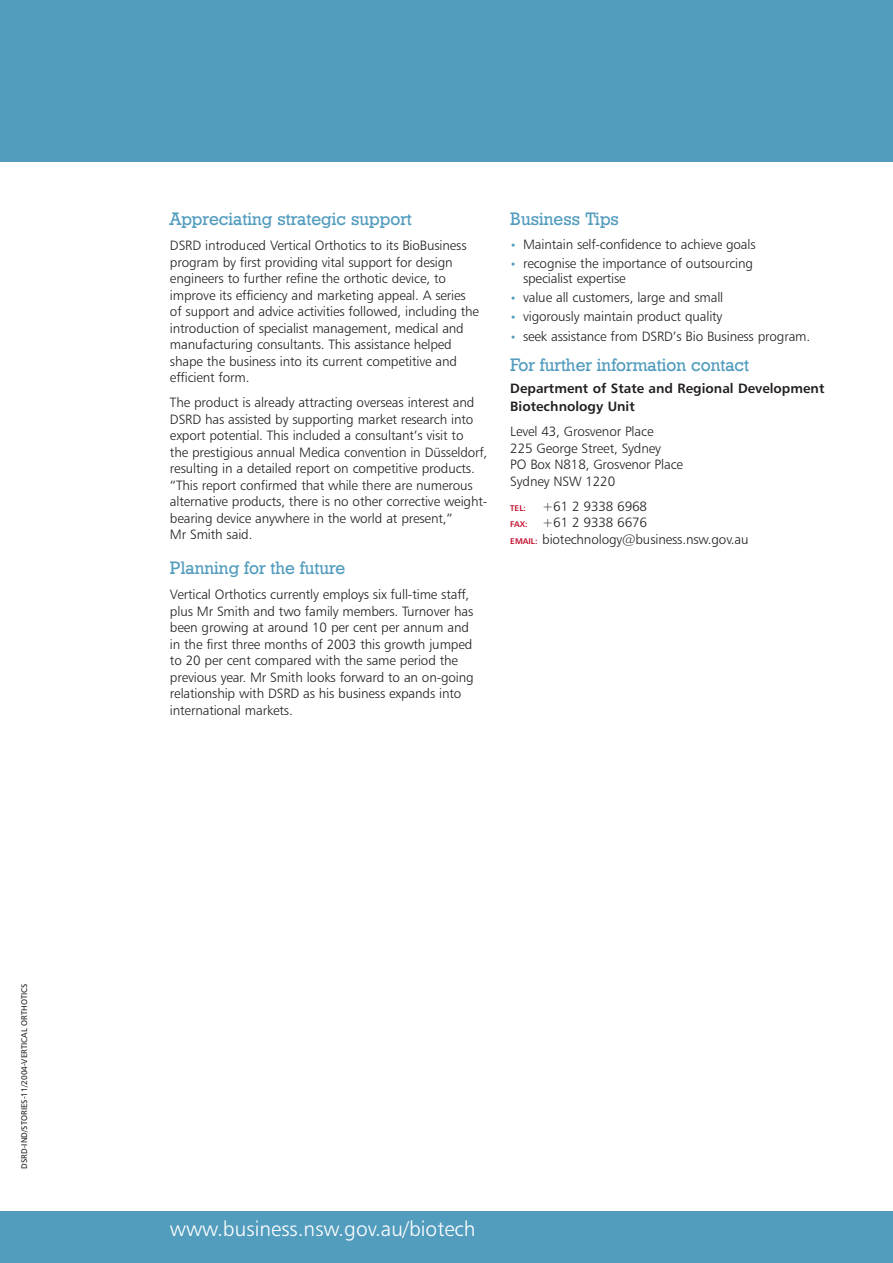
<style>
.page{position:relative;width:893px;height:1263px;background:#fff}
.page>*{position:absolute;margin:0;border:0;box-sizing:border-box;transform-origin:0 0}
.t1{font:21px "Humanist 777 BT Light B";color:#fff}
.t2{font:18px "Geometric Slab 712 BT Medium A";color:#529cbe}
.t3{font:13.5px/16.5px "Humanist 777 BT Light B";letter-spacing:-.01em;color:#231f20}
.t4{font:13.5px/17.7px "Humanist 777 BT Bold B";color:#231f20}
.t5{font:8.25px "Humanist 777 BT Roman B";color:#231f20}
.s1{font-size:10.5px;color:#529cbe}
.s2{font-family:"Humanist 777 BT Bold B";font-size:8.25px;color:#c3102f}
</style>
<div class="page">
<div style="left:0;top:0;width:892px;height:162px;background:#529cbe"></div>
<div style="left:0;top:1212px;width:892px;height:51px;background:#529cbe"></div>
<p class="t5" style="left:21px;top:1169px;width:187px;rotate:-90deg">DSRD-IND/STORIES-11/2004-VERTICAL ORTHOTICS</p>
<h2 class="t2" style="left:170px;top:212px;width:243px">Appreciating strategic support</h2>
<p class="t3" style="left:170px;top:238px;width:310px">DSRD introduced Vertical Orthotics to its BioBusiness program by first providing vital support for design engineers to further refine the orthotic device, to improve its efficiency and marketing appeal. A series of support and advice activities followed, including the introduction of specialist management, medical and manufacturing consultants. This assistance helped shape the business into its current competitive and efficient form.</p>
<p class="t3" style="left:170px;top:395px;width:319px">The product is already attracting overseas interest and DSRD has assisted by supporting market research into export potential. This included a consultant’s visit to<br>the prestigious annual Medica convention in Düsseldorf, resulting in a detailed report on competitive products. “This report confirmed that while there are numerous alternative products, there is no other corrective weight&shy;bearing device anywhere in the world at present,”<br>Mr Smith said.</p>
<h2 class="t2" style="left:170px;top:561px;width:177px">Planning for the future</h2>
<p class="t3" style="left:170px;top:587px;width:305px">Vertical Orthotics currently employs six full-time staff, plus Mr Smith and two family members. Turnover has been growing at around 10 per cent per annum and in the first three months of 2003 this growth jumped to 20 per cent compared with the same period the previous year. Mr Smith looks forward to an on-going relationship with DSRD as his business expands into international markets.</p>
<h2 class="t2" style="left:510px;top:212px;width:110px">Business Tips</h2>
<p class="t3" style="left:510px;top:236px;width:247px"><span class="s1">•</span> Maintain self-confidence to achieve goals</p>
<p class="t3" style="left:523px;top:256px;width:231px;line-height:15px;text-indent:-13px"><span class="s1">•</span> recognise the importance of outsourcing specialist expertise</p>
<p class="t3" style="left:510px;top:290px;width:214px"><span class="s1">•</span> value all customers, large and small</p>
<p class="t3" style="left:510px;top:309px;width:214px"><span class="s1">•</span> vigorously maintain product quality</p>
<p class="t3" style="left:510px;top:328px;width:301px"><span class="s1">•</span> seek assistance from DSRD’s Bio Business program.</p>
<h2 class="t2" style="left:510px;top:359px;width:240px">For further information contact</h2>
<p class="t4" style="left:510px;top:381px;width:315px">Department of State and Regional Development<br>Biotechnology Unit</p>
<p class="t3" style="left:510px;top:424px;width:174px">Level 43, Grosvenor Place<br>225 George Street, Sydney<br>PO Box N818, Grosvenor Place<br>Sydney NSW 1220</p>
<p class="t3" style="left:510px;top:498px;width:240px"><span class="s2">TEL:</span> +61 2 9338 6968<br><span class="s2">FAX:</span> +61 2 9338 6676<br><span class="s2">EMAIL:</span> biotechnology@business.nsw.gov.au</p>
<h1 class="t1" style="left:170px;top:1220px;width:307px">www.business.nsw.gov.au/biotech</h1>
</div>
